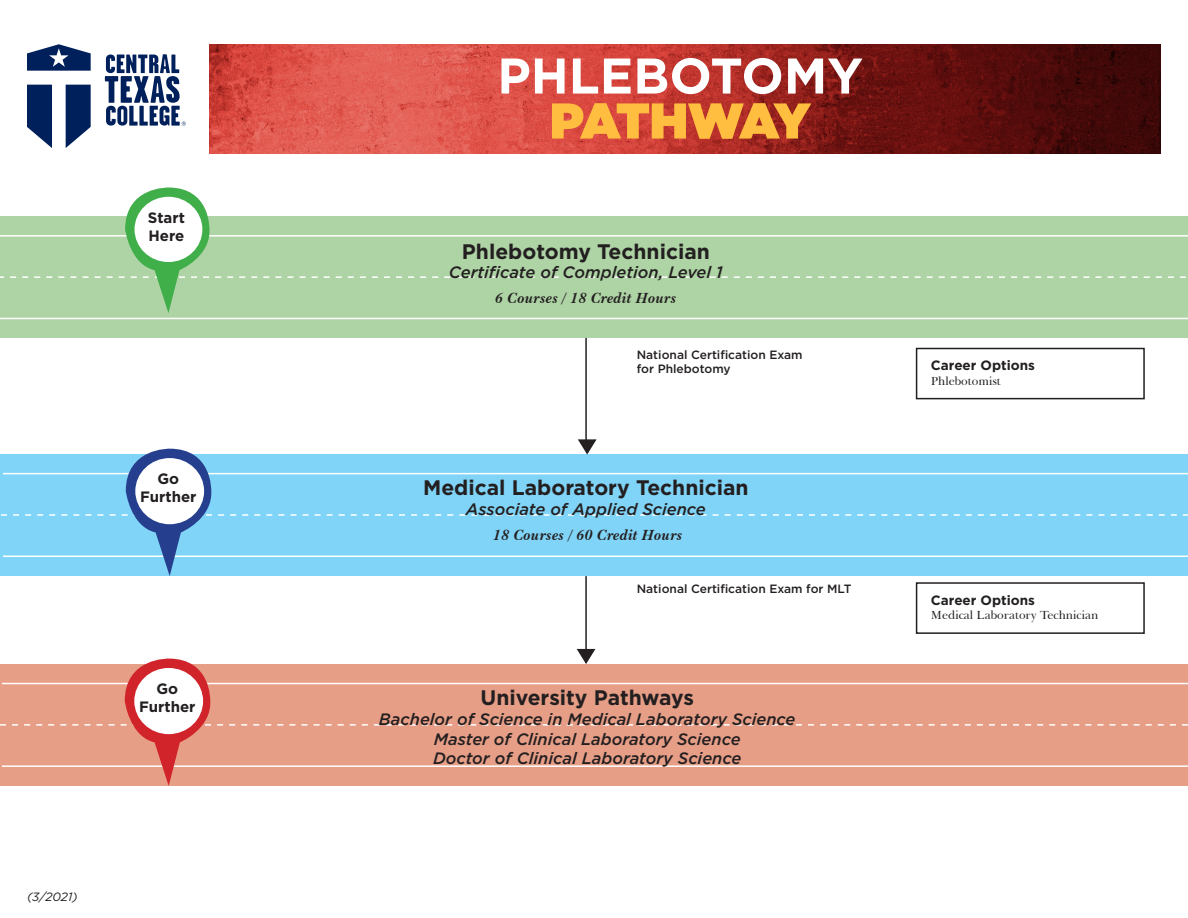
<style>
.page{position:relative;width:1188px;height:918px;background:#fff}
.page>*{position:absolute;margin:0;border:0;box-sizing:border-box;transform-origin:0 0}
.t1{font:700 50.1px "Gotham";color:#fff}
.t2{font:900 50.1px "Gotham";letter-spacing:-.08em;color:#ffbe3f}
.t3{font:700 21px "Gotham";color:#231f20}
.t4{font:italic 500 16.5px "Gotham";color:#231f20}
.t5{font:italic 700 15px "Baskerville BT";color:#231f20}
.t6{font:700 15px "Gotham";color:#231f20}
.t7{font:700 13.5px "Gotham";color:#231f20}
.t8{font:500 12px "Gotham";color:#231f20}
.t9{font:12px "Baskerville BT";color:#231f20}
.t10{font:italic 12px "Gotham";color:#231f20}
</style>
<div class="page">
<div style="left:0;top:216px;width:1188px;height:122px;background:#aed4a5"></div>
<hr style="left:0;top:318px;width:1188px;height:1px;background:#fff">
<svg style="left:27px;top:44px;width:64px;height:104px"></svg>
<svg style="left:105px;top:54px;width:81px;height:72px"></svg>
<img style="left:210px;top:44px;width:951px;height:110px">
<hr style="left:585px;top:576px;width:2px;height:80px;background:#231f20">
<svg style="left:1px;top:439px;width:1187px;height:137px;background:#92d8f6"></svg>
<svg style="left:0;top:187px;width:1186px;height:126px"></svg>
<div style="left:135px;top:197px;width:67px;height:65px;background:#fff;border-radius:50%"></div>
<div style="left:916px;top:348px;width:229px;height:51px;border:2px solid #231f20"></div>
<svg style="left:0;top:648px;width:1188px;height:138px;background:#e9a995"></svg>
<div style="left:134px;top:668px;width:69px;height:66px;background:#fff;border-radius:50%"></div>
<hr style="left:585px;top:338px;width:2px;height:110px;background:#231f20">
<div style="left:916px;top:582px;width:229px;height:52px;border:2px solid #231f20"></div>
<p class="t6" style="left:148px;top:208px;width:39px">Start</p>
<p class="t6" style="left:149px;top:226px;width:37px">Here</p>
<p class="t6" style="left:157px;top:469px;width:23px">Go</p>
<p class="t6" style="left:140px;top:487px;width:58px">Further</p>
<p class="t6" style="left:156px;top:679px;width:23px">Go</p>
<p class="t6" style="left:139px;top:697px;width:58px">Further</p>
<p class="t10" style="left:27px;top:889px;width:52px">(3/2021)</p>
<p class="t1" style="left:497px;top:43px;width:367px">PHLEBOTOMY</p>
<p class="t2" style="left:550px;top:85px;width:262px">PATHWAY</p>
<p class="t3" style="left:462px;top:237px;width:249px">Phlebotomy Technician</p>
<p class="t4" style="left:449px;top:262px;width:275px">Certificate of Completion, Level 1</p>
<p class="t5" style="left:495px;top:289px;width:183px">6 Courses / 18 Credit Hours</p>
<p class="t8" style="left:637px;top:347px;width:167px">National Certification Exam</p>
<p class="t8" style="left:637px;top:361px;width:95px">for Phlebotomy</p>
<p class="t3" style="left:423px;top:474px;width:327px">Medical Laboratory Technician</p>
<p class="t4" style="left:466px;top:499px;width:241px">Associate of Applied Science</p>
<p class="t5" style="left:493px;top:526px;width:191px">18 Courses / 60 Credit Hours</p>
<p class="t8" style="left:637px;top:581px;width:216px">National Certification Exam for MLT</p>
<p class="t3" style="left:480px;top:684px;width:215px">University Pathways</p>
<p class="t4" style="left:379px;top:708px;width:418px">Bachelor of Science in Medical Laboratory Science</p>
<p class="t4" style="left:434px;top:728px;width:308px">Master of Clinical Laboratory Science</p>
<p class="t4" style="left:433px;top:748px;width:310px">Doctor of Clinical Laboratory Science</p>
<p class="t7" style="left:931px;top:357px;width:106px">Career Options</p>
<p class="t9" style="left:931px;top:373px;width:71px">Phlebotomist</p>
<p class="t7" style="left:931px;top:591px;width:106px">Career Options</p>
<p class="t9" style="left:931px;top:608px;width:169px">Medical Laboratory Technician</p>
</div>
